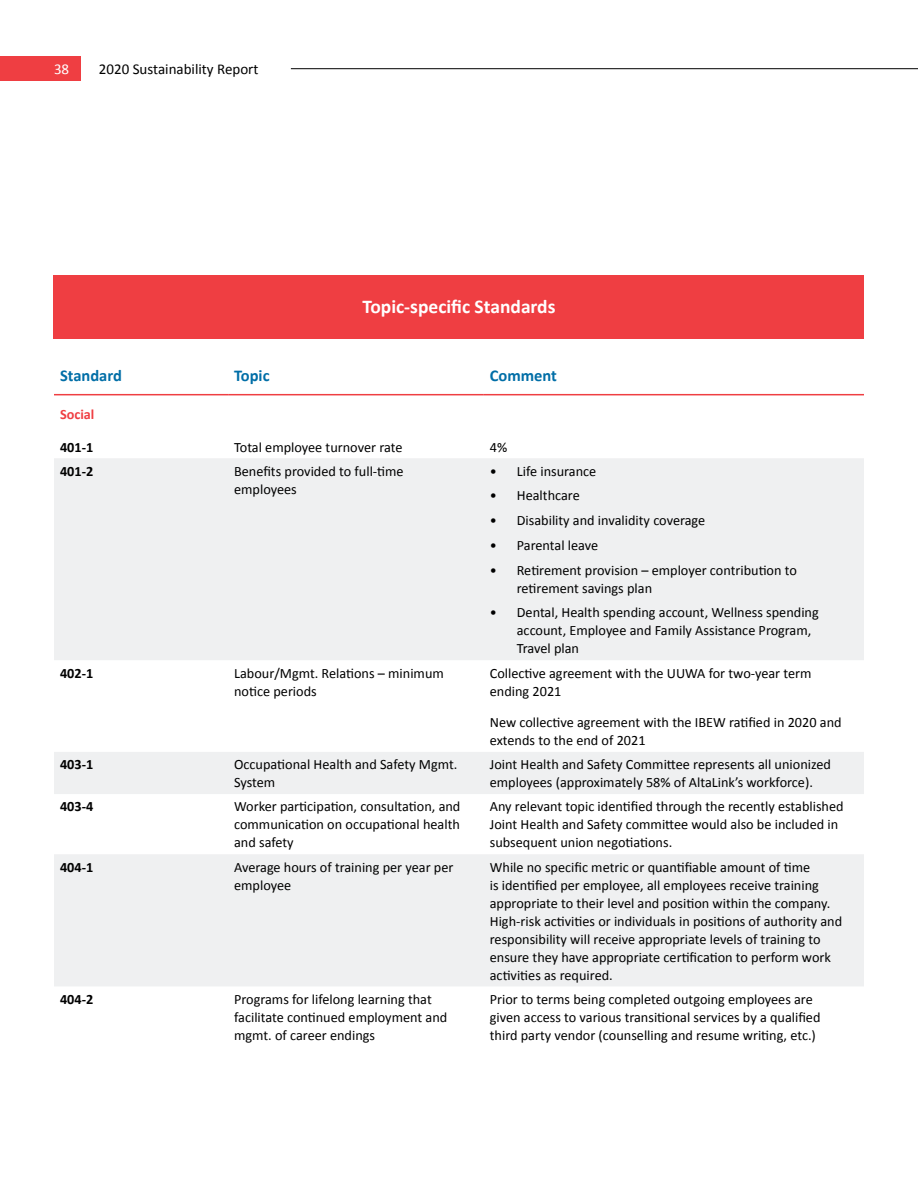
<style>
.page{position:relative;width:918px;height:1188px;background:#fff}
.page>*{position:absolute;margin:0;border:0;box-sizing:border-box;transform-origin:0 0}
.t1{font:700 19.5px "Calibri";color:#fff}
.t2{font:700 16.5px "Calibri";color:#006ea7}
.t3{font:15px "Calibri";color:#000}
.t4{font:15px "Calibri";color:#fff}
.t5{font:14.25px/18px "Calibri";color:#000}
.t6{font:700 14.25px "Calibri";color:#000}
.t7{font:700 14.25px "Calibri";color:#ef3e42}
</style>
<div class="page">
<svg style="left:54px;top:458px;width:810px;height:528px;fill:#eff0f1"></svg>
<hr style="left:54px;top:394px;width:174px;height:1px;background:#ef3e42">
<hr style="left:228px;top:394px;width:256px;height:1px;background:#ef3e42">
<hr style="left:484px;top:394px;width:380px;height:1px;background:#ef3e42">
<div style="left:54px;top:275px;width:810px;height:64px;background:#ef3e42"></div>
<div style="left:0;top:57px;width:81px;height:24px;background:#ef3e42"></div>
<hr style="left:291px;top:68px;width:627px;height:1px;background:#000">
<p class="t4" style="left:54px;top:59px;width:17px">38</p>
<p class="t3" style="left:99px;top:59px;width:161px">2020 Sustainability Report</p>
<h1 class="t1" style="left:362px;top:294px;width:195px">Topic-specific Standards</h1>
<p class="t2" style="left:60px;top:365px;width:63px">Standard</p>
<p class="t2" style="left:234px;top:365px;width:37px">Topic</p>
<p class="t2" style="left:490px;top:365px;width:69px">Comment</p>
<p class="t7" style="left:60px;top:405px;width:36px">Social</p>
<p class="t6" style="left:60px;top:438px;width:35px">401-1</p>
<p class="t5" style="left:234px;top:438px;width:170px">Total employee turnover rate</p>
<p class="t5" style="left:490px;top:438px;width:19px">4%</p>
<p class="t6" style="left:60px;top:462px;width:35px">401-2</p>
<p class="t5" style="left:234px;top:462px;width:171px">Benefits provided to full-time employees</p>
<p class="t5" style="left:490px;top:462px;width:108px">• Life insurance</p>
<p class="t5" style="left:490px;top:487px;width:91px">• Healthcare</p>
<p class="t5" style="left:490px;top:512px;width:217px">• Disability and invalidity coverage</p>
<p class="t5" style="left:490px;top:536px;width:110px">• Parental leave</p>
<p class="t5" style="left:517px;top:561px;width:282px;text-indent:-27px">• Retirement provision – employer contribution to retirement savings plan</p>
<p class="t5" style="left:517px;top:604px;width:303px;text-indent:-27px">• Dental, Health spending account, Wellness spending account, Employee and Family Assistance Program,<br>Travel plan</p>
<p class="t6" style="left:60px;top:664px;width:35px">402-1</p>
<p class="t5" style="left:234px;top:664px;width:211px">Labour/Mgmt. Relations – minimum notice periods</p>
<p class="t5" style="left:490px;top:664px;width:323px">Collective agreement with the UUWA for two-year term ending 2021</p>
<p class="t5" style="left:490px;top:713px;width:353px">New collective agreement with the IBEW ratified in 2020 and extends to the end of 2021</p>
<p class="t6" style="left:60px;top:755px;width:35px">403-1</p>
<p class="t5" style="left:234px;top:756px;width:225px">Occupational Health and Safety Mgmt.<br>System</p>
<p class="t5" style="left:490px;top:756px;width:343px">Joint Health and Safety Committee represents all unionized employees (approximately 58% of AltaLink’s workforce).</p>
<p class="t6" style="left:60px;top:798px;width:35px">403-4</p>
<p class="t5" style="left:234px;top:798px;width:228px;text-align:justify">Worker participation, consultation, and communication on occupational health and safety</p>
<p class="t5" style="left:490px;top:798px;width:355px">Any relevant topic identified through the recently established<br>Joint Health and Safety committee would also be included in subsequent union negotiations.</p>
<p class="t6" style="left:60px;top:858px;width:35px">404-1</p>
<p class="t5" style="left:234px;top:858px;width:221px">Average hours of training per year per employee</p>
<p class="t5" style="left:490px;top:858px;width:354px">While no specific metric or quantifiable amount of time<br>is identified per employee, all employees receive training appropriate to their level and position within the company.<br>High-risk activities or individuals in positions of authority and responsibility will receive appropriate levels of training to ensure they have appropriate certification to perform work activities as required.</p>
<p class="t6" style="left:60px;top:990px;width:35px">404-2</p>
<p class="t5" style="left:234px;top:990px;width:215px">Programs for lifelong learning that facilitate continued employment and mgmt. of career endings</p>
<p class="t5" style="left:490px;top:990px;width:332px">Prior to terms being completed outgoing employees are given access to various transitional services by a qualified third party vendor (counselling and resume writing, etc.)</p>
</div>
